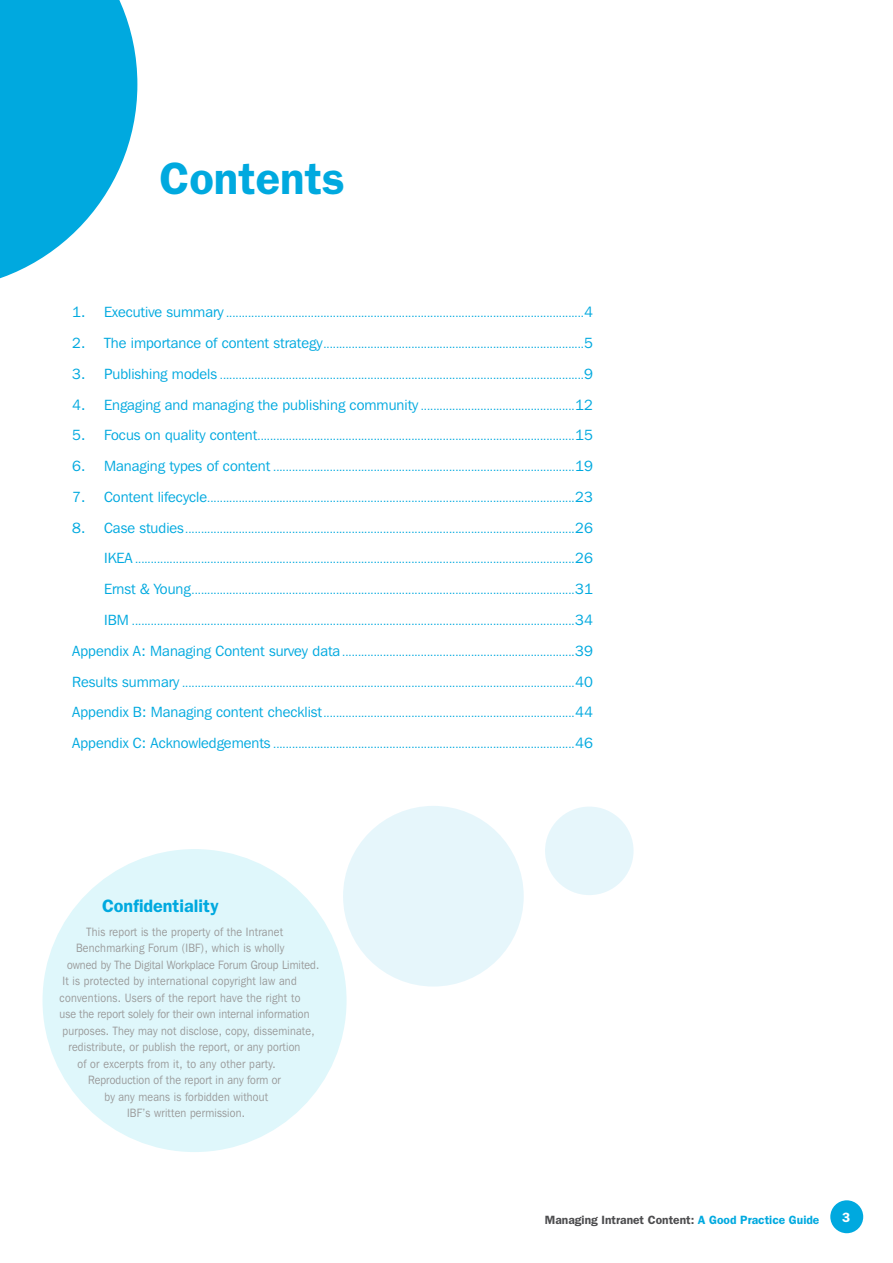
<style>
.page{position:relative;width:893px;height:1263px;background:#fff}
.page>*{position:absolute;margin:0;border:0;box-sizing:border-box;transform-origin:0 0}
.t1{font:600 45.45px "Franklin Gothic";color:#00a9df}
.Subhead{font:600 18px "Franklin Gothic";color:#00a9df}
.t2{font:600 13.5px "Franklin Gothic";color:#fff}
.Confidentiality_text{font:12px "Franklin Gothic IT Cby BT";letter-spacing:.02em;color:#9a9a9a;scale:.9 1}
.t3{font:600 12px "Franklin Gothic";color:#4d4d4f}
.Contents{font:10.5px "Franklin Gothic IT Cby BT";color:#00a9df}
.s1{font-size:14.7px}
.s2{color:#00a9df}
</style>
<div class="page">
<div style="left:830px;top:1200px;width:33px;height:33px;background:#00a9df;border-radius:50%"></div>
<svg style="left:0;top:0;width:137px;height:279px"></svg>
<div style="left:343px;top:806px;width:181px;height:180px;background:#e6f6fb;border-radius:50%"></div>
<div style="left:545px;top:806px;width:89px;height:89px;background:#e6f6fb;border-radius:50%"></div>
<div style="left:43px;top:849px;width:304px;height:303px;background:#dff7fb;border-radius:50%"></div>
<p class="t1" style="left:159px;top:152px;width:187px">Contents</p>
<p class="Contents" style="left:72px;top:307px;width:522px"><span class="s1">1. Executive summary</span> ..................................................................................................................<span class="s1">4</span></p>
<p class="Contents" style="left:72px;top:338px;width:522px"><span class="s1">2. The importance of content strategy</span>...................................................................................<span class="s1">5</span></p>
<p class="Contents" style="left:72px;top:369px;width:522px"><span class="s1">3. Publishing models</span> ....................................................................................................................<span class="s1">9</span></p>
<p class="Contents" style="left:72px;top:400px;width:522px"><span class="s1">4. Engaging and managing the publishing community</span> .................................................<span class="s1">12</span></p>
<p class="Contents" style="left:72px;top:430px;width:522px"><span class="s1">5. Focus on quality content</span>.....................................................................................................<span class="s1">15</span></p>
<p class="Contents" style="left:72px;top:461px;width:522px"><span class="s1">6. Managing types of content</span> ................................................................................................<span class="s1">19</span></p>
<p class="Contents" style="left:72px;top:492px;width:522px"><span class="s1">7. Content lifecycle</span>.....................................................................................................................<span class="s1">23</span></p>
<p class="Contents" style="left:72px;top:523px;width:522px"><span class="s1">8. Case studies</span>............................................................................................................................<span class="s1">26</span></p>
<p class="Contents" style="left:104px;top:553px;width:490px"><span class="s1">IKEA</span> ............................................................................................................................................<span class="s1">26</span></p>
<p class="Contents" style="left:104px;top:584px;width:490px"><span class="s1">Ernst &amp; Young</span>..........................................................................................................................<span class="s1">31</span></p>
<p class="Contents" style="left:104px;top:615px;width:490px"><span class="s1">IBM</span> .............................................................................................................................................<span class="s1">34</span></p>
<p class="Contents" style="left:72px;top:646px;width:522px"><span class="s1">Appendix A: Managing Content survey data</span> ..........................................................................<span class="s1">39</span></p>
<p class="Contents" style="left:72px;top:676px;width:522px"><span class="s1">Results summary</span> .............................................................................................................................<span class="s1">40</span></p>
<p class="Contents" style="left:72px;top:707px;width:522px"><span class="s1">Appendix B: Managing content checklist</span>................................................................................<span class="s1">44</span></p>
<p class="Contents" style="left:72px;top:738px;width:522px"><span class="s1">Appendix C: Acknowledgements</span> ................................................................................................<span class="s1">46</span></p>
<p class="Subhead" style="left:102px;top:895px;width:118px">Confidentiality</p>
<p class="Confidentiality_text" style="left:87px;top:924px;width:220px">This report is the property of the Intranet</p>
<p class="Confidentiality_text" style="left:76px;top:941px;width:233px">Benchmarking Forum (IBF), which is wholly</p>
<p class="Confidentiality_text" style="left:67px;top:957px;width:282px">owned by The Digital Workplace Forum Group Limited.</p>
<p class="Confidentiality_text" style="left:63px;top:974px;width:262px">It is protected by international copyright law and</p>
<p class="Confidentiality_text" style="left:60px;top:990px;width:269px">conventions. Users of the report have the right to</p>
<p class="Confidentiality_text" style="left:60px;top:1007px;width:279px">use the report solely for their own internal information</p>
<p class="Confidentiality_text" style="left:63px;top:1023px;width:282px">purposes. They may not disclose, copy, disseminate,</p>
<p class="Confidentiality_text" style="left:69px;top:1040px;width:259px">redistribute, or publish the report, or any portion</p>
<p class="Confidentiality_text" style="left:78px;top:1056px;width:222px">of or excerpts from it, to any other party.</p>
<p class="Confidentiality_text" style="left:88px;top:1073px;width:216px">Reproduction of the report in any form or</p>
<p class="Confidentiality_text" style="left:105px;top:1089px;width:183px">by any means is forbidden without</p>
<p class="Confidentiality_text" style="left:127px;top:1106px;width:133px">IBF’s written permission.</p>
<p class="t3" style="left:545px;top:1212px;width:276px">Managing Intranet Content: <span class="s2">A Good Practice Guide</span></p>
<p class="t2" style="left:842px;top:1209px;width:10px">3</p>
</div>
